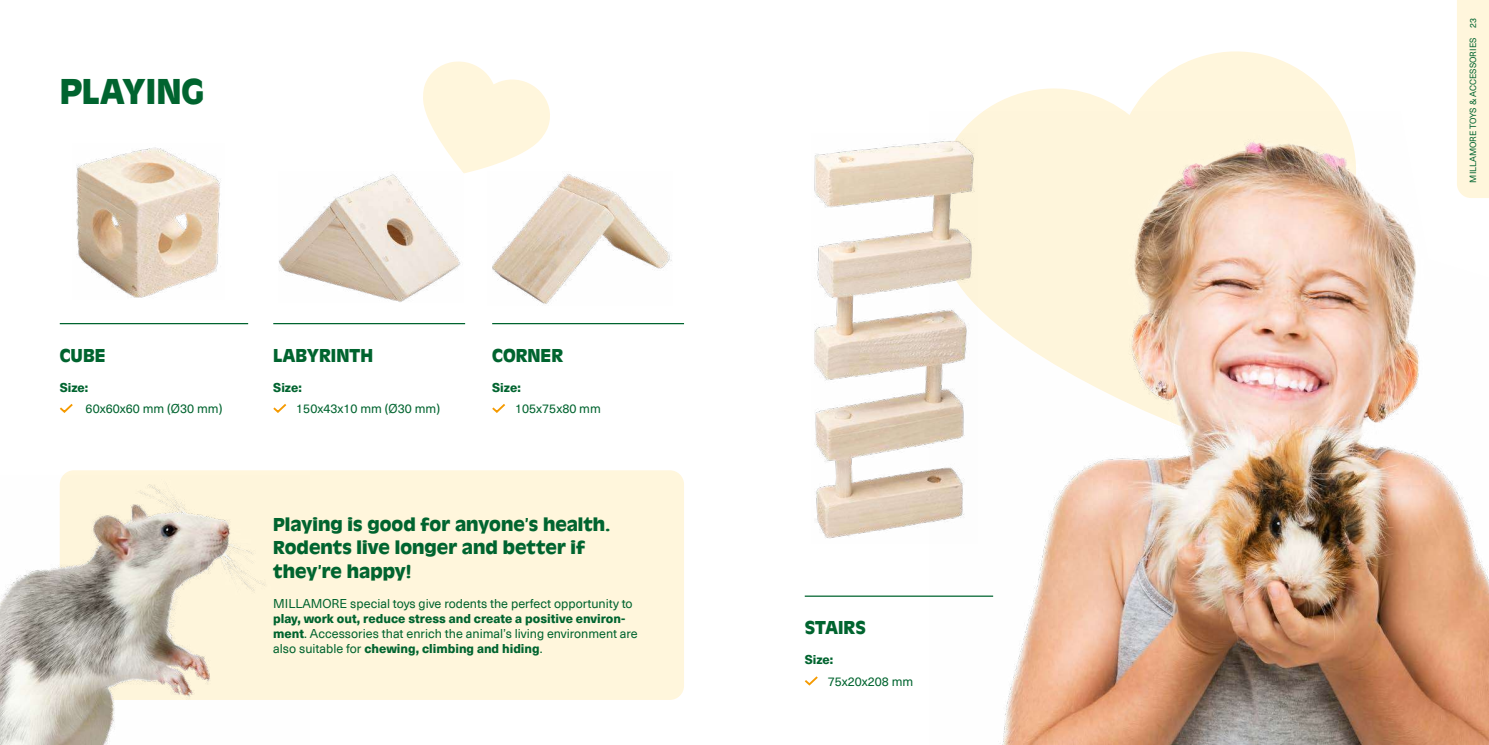
<style>
.page{position:relative;width:1489px;height:745px;background:#fff}
.page>*{position:absolute;margin:0;border:0;box-sizing:border-box;transform-origin:0 0}
.t1{font:700 37.5px "Antique Oli";color:#00642f}
.t2{font:700 19.5px/23.4px "Antique Oli";color:#00642f}
.t3{font:800 12.5px/15px "Neue Haas Unica W1 G";color:#00642f}
.t4{font:12.5px "Neue Haas Unica W1 G";color:#00642f}
.t5{font:8.75px "Neue Haas Unica W1 G";color:#00642f}
.s1{font-weight:400}
</style>
<div class="page">
<div style="left:1457px;top:0;width:31px;height:110px;background:#fff6dc"></div>
<svg style="left:423px;top:61px;width:127px;height:112px"></svg>
<div style="left:60px;top:470px;width:624px;height:229px;background:#fff6dc;border-radius:14px"></div>
<hr style="left:60px;top:323px;width:188px;height:1px;background:#00642f">
<img style="left:76px;top:147px;width:145px;height:151px">
<hr style="left:492px;top:323px;width:192px;height:1px;background:#00642f">
<svg style="left:492px;top:404px;width:14px;height:9px"></svg>
<img style="left:487px;top:171px;width:185px;height:133px">
<hr style="left:273px;top:323px;width:192px;height:1px;background:#00642f">
<svg style="left:273px;top:404px;width:14px;height:9px"></svg>
<svg style="left:59px;top:404px;width:14px;height:9px"></svg>
<img style="left:279px;top:171px;width:185px;height:131px">
<img style="left:0;top:477px;width:309px;height:267px">
<svg style="left:986px;top:51px;width:353px;height:59px;fill:#fff6de"></svg>
<img style="left:928px;top:110px;width:560px;height:634px">
<hr style="left:804px;top:595px;width:189px;height:1px;background:#00642f">
<svg style="left:804px;top:676px;width:14px;height:10px"></svg>
<img style="left:814px;top:133px;width:163px;height:410px">
<h1 class="t1" style="left:60px;top:71px;width:146px">PLAYING</h1>
<h2 class="t2" style="left:60px;top:343px;width:47px">CUBE</h2>
<p class="t3" style="left:60px;top:379px;width:30px">Size:</p>
<p class="t4" style="left:86px;top:399px;width:138px">60x60x60 mm (Ø30 mm)</p>
<h2 class="t2" style="left:273px;top:343px;width:101px">LABYRINTH</h2>
<p class="t3" style="left:273px;top:379px;width:30px">Size:</p>
<p class="t4" style="left:296px;top:399px;width:145px">150x43x10 mm (Ø30 mm)</p>
<h2 class="t2" style="left:492px;top:343px;width:72px">CORNER</h2>
<p class="t3" style="left:492px;top:379px;width:30px">Size:</p>
<p class="t4" style="left:515px;top:399px;width:87px">105x75x80 mm</p>
<h2 class="t2" style="left:273px;top:512px;width:339px">Playing is good for anyone’s health.<br>Rodents live longer and better if they’re happy!</h2>
<p class="t4" style="left:273px;top:593px;width:361px">MILLAMORE special toys give rodents the perfect opportunity to</p>
<p class="t3" style="left:273px;top:609px;width:366px">play, work out, reduce stress and create a positive environ&shy;ment<span class="s1">. Accessories that enrich the animal’s living environment are also suitable for</span> chewing, climbing and hiding<span class="s1">.</span></p>
<h2 class="t2" style="left:804px;top:616px;width:62px">STAIRS</h2>
<p class="t3" style="left:804px;top:651px;width:30px">Size:</p>
<p class="t4" style="left:827px;top:671px;width:87px">75x20x208 mm</p>
<p class="t5" style="left:1466px;top:182px;width:166px;rotate:-90deg">MILLAMORE TOYS &amp; ACCESSORIES 23</p>
</div>
